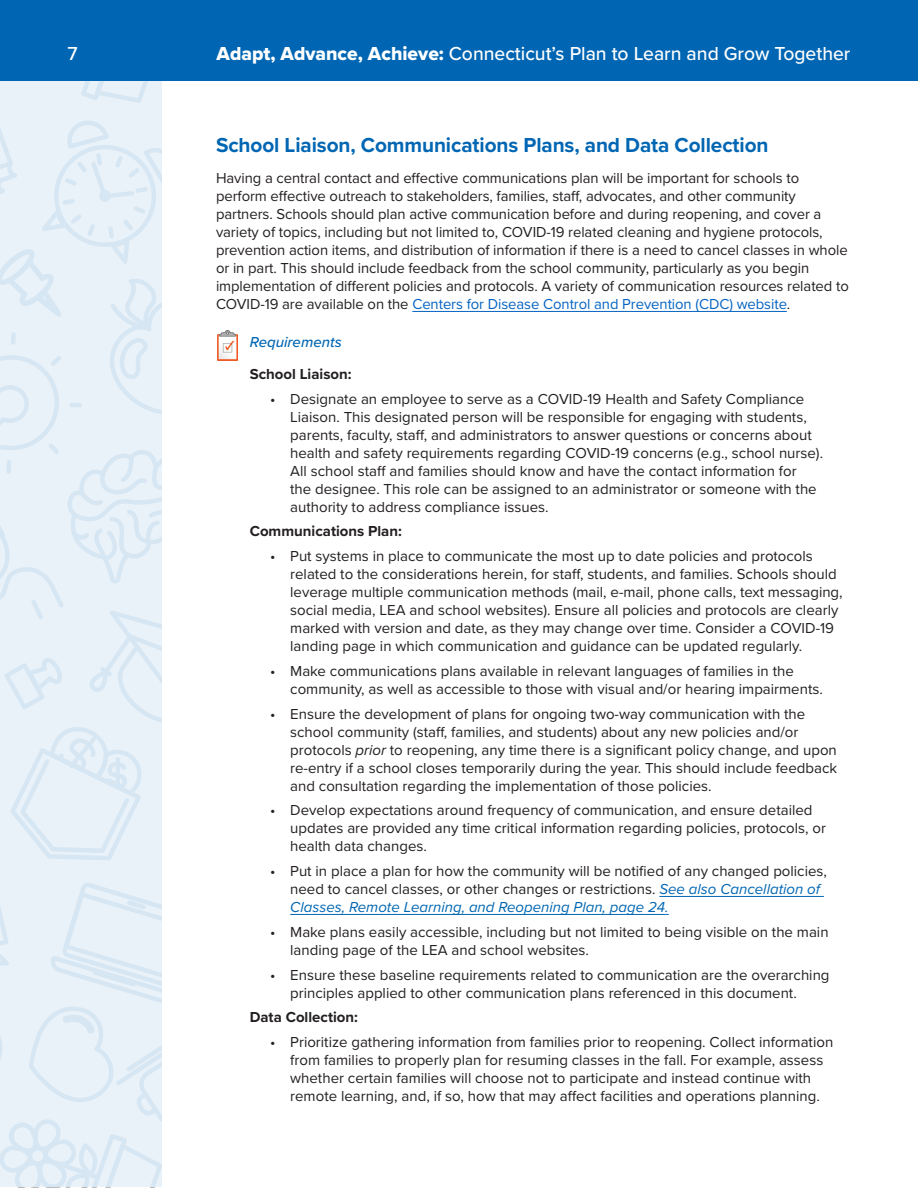
<style>
.page{position:relative;width:918px;height:1188px;background:#fff}
.page>*{position:absolute;margin:0;border:0;box-sizing:border-box;transform-origin:0 0}
.t1{font:700 21px "Proxima Nova";letter-spacing:-.005em;color:#0066b3}
.t2{font:500 19.5px "Proxima Nova";color:#fff}
.proxima_body{font:15px/18px "Proxima Nova";color:#231f20}
.t3{font:700 15px "Proxima Nova";color:#231f20}
.Requirements___Guida{font:italic 500 15px "Proxima Nova";color:#0066b3}
.s1{font-family:"Proxima Nova Extrabld";font-weight:400}
.s2{color:#0563c1}
.s3{font-style:italic}
.s4{font-style:italic;color:#0066b3}
.s5{font-style:italic;color:#0563c1}
</style>
<div class="page">
<svg style="left:1px;top:81px;width:161px;height:1106px;background:#e6f0f7"></svg>
<div style="left:0;top:0;width:918px;height:81px;background:#0066b3"></div>
<hr style="left:412px;top:311px;width:375px;height:1px;background:#0563c1">
<hr style="left:659px;top:896px;width:165px;height:1px;background:#0066b3">
<hr style="left:290px;top:914px;width:375px;height:1px;background:#0066b3">
<img style="left:217px;top:330px;width:20px;height:31px">
<h2 class="t2" style="left:68px;top:39px;width:12px">7</h2>
<h2 class="t2" style="left:217px;top:39px;width:635px"><span class="s1">Adapt, Advance, Achieve:</span> Connecticut’s Plan to Learn and Grow Together</h2>
<h2 class="t1" style="left:216px;top:129px;width:554px">School Liaison, Communications Plans, and Data Collection</h2>
<p class="proxima_body" style="left:216px;top:168px;width:634px">Having a central contact and effective communications plan will be important for schools to perform effective outreach to stakeholders, families, staff, advocates, and other community partners. Schools should plan active communication before and during reopening, and cover a variety of topics, including but not limited to, COVID-19 related cleaning and hygiene protocols, prevention action items, and distribution of information if there is a need to cancel classes in whole or in part. This should include feedback from the school community, particularly as you begin implementation of different policies and protocols. A variety of communication resources related to COVID-19 are available on the <span class="s2">Centers for Disease Control and Prevention (CDC) website</span>.</p>
<p class="Requirements___Guida" style="left:250px;top:331px;width:94px">Requirements</p>
<h4 class="t3" style="left:250px;top:363px;width:103px">School Liaison:</h4>
<p class="proxima_body" style="left:290px;top:389px;width:534px;text-indent:-20px">• Designate an employee to serve as a COVID-19 Health and Safety Compliance Liaison. This designated person will be responsible for engaging with students, parents, faculty, staff, and administrators to answer questions or concerns about health and safety requirements regarding COVID-19 concerns (e.g., school nurse).<br>All school staff and families should know and have the contact information for<br>the designee. This role can be assigned to an administrator or someone with the authority to address compliance issues.</p>
<h4 class="t3" style="left:250px;top:520px;width:154px">Communications Plan:</h4>
<p class="proxima_body" style="left:290px;top:546px;width:554px;text-indent:-20px">• Put systems in place to communicate the most up to date policies and protocols related to the considerations herein, for staff, students, and families. Schools should leverage multiple communication methods (mail, e-mail, phone calls, text messaging, social media, LEA and school websites). Ensure all policies and protocols are clearly marked with version and date, as they may change over time. Consider a COVID-19 landing page in which communication and guidance can be updated regularly.</p>
<p class="proxima_body" style="left:290px;top:661px;width:534px;text-indent:-20px">• Make communications plans available in relevant languages of families in the community, as well as accessible to those with visual and/or hearing impairments.</p>
<p class="proxima_body" style="left:290px;top:704px;width:548px;text-indent:-20px">• Ensure the development of plans for ongoing two-way communication with the school community (staff, families, and students) about any new policies and/or protocols <span class="s3">prior</span> to reopening, any time there is a significant policy change, and upon re-entry if a school closes temporarily during the year. This should include feedback and consultation regarding the implementation of those policies.</p>
<p class="proxima_body" style="left:290px;top:801px;width:537px;text-indent:-20px">• Develop expectations around frequency of communication, and ensure detailed updates are provided any time critical information regarding policies, protocols, or health data changes.</p>
<p class="proxima_body" style="left:290px;top:861px;width:538px;text-indent:-20px">• Put in place a plan for how the community will be notified of any changed policies, need to cancel classes, or other changes or restrictions. <span class="s4">See also Cancellation of<br>Classes, Remote Learning, and Reopening Plan, page 24</span><span class="s5">.</span></p>
<p class="proxima_body" style="left:290px;top:922px;width:540px;text-indent:-20px">• Make plans easily accessible, including but not limited to being visible on the main landing page of the LEA and school websites.</p>
<p class="proxima_body" style="left:290px;top:965px;width:541px;text-indent:-20px">• Ensure these baseline requirements related to communication are the overarching principles applied to other communication plans referenced in this document.</p>
<h4 class="t3" style="left:250px;top:1006px;width:110px">Data Collection:</h4>
<p class="proxima_body" style="left:290px;top:1032px;width:545px;text-indent:-20px">• Prioritize gathering information from families prior to reopening. Collect information from families to properly plan for resuming classes in the fall. For example, assess whether certain families will choose not to participate and instead continue with remote learning, and, if so, how that may affect facilities and operations planning.</p>
</div>
